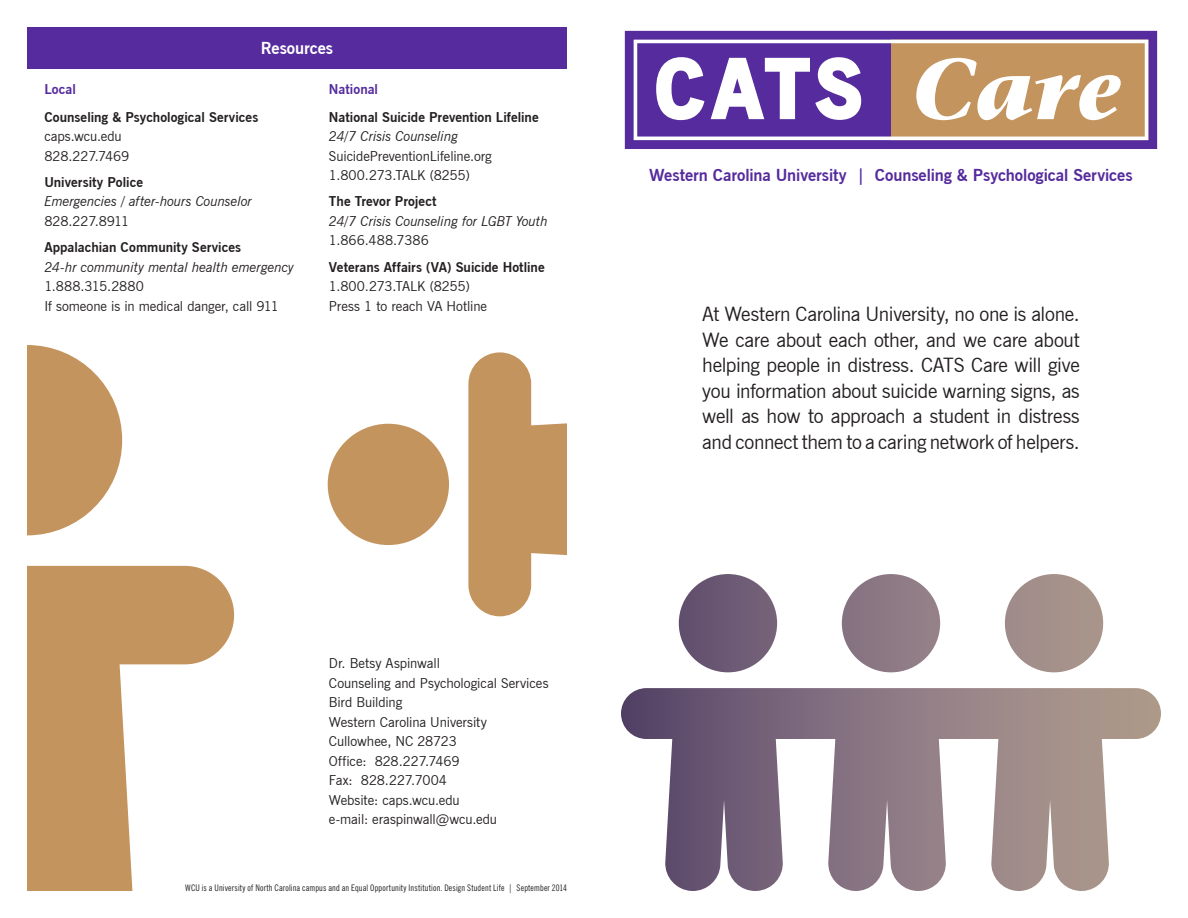
<style>
.page{position:relative;width:1188px;height:918px;background:#fff}
.page>*{position:absolute;margin:0;border:0;box-sizing:border-box;transform-origin:0 0}
.t1{font:19.5px/25.5px "News Gothic BT";letter-spacing:-.015em;color:#231f20;text-align:justify}
.t2{font:700 16.5px "News Gothic BT";letter-spacing:-.005em;color:#552b9d}
.t3{font:700 16.5px "News Gothic BT";color:#fff}
.t4{font:13.5px "News Gothic BT";letter-spacing:-.005em;color:#231f20}
.t5{font:italic 13.5px/19.5px "News Gothic BT";letter-spacing:-.01em;color:#231f20}
.t6{font:700 13.5px "News Gothic BT";letter-spacing:.005em;color:#231f20}
.t7{font:700 13.5px "News Gothic BT";letter-spacing:.005em;color:#552b9d}
.t8{font:condensed 9px "News Gothic BT";letter-spacing:.02em;color:#231f20}
.s1{font-weight:700;font-style:normal}
.s2{font-style:normal}
</style>
<div class="page">
<div style="left:27px;top:27px;width:540px;height:42px;background:#552b9d"></div>
<svg style="left:621px;top:574px;width:540px;height:317px"></svg>
<svg style="left:624px;top:30px;width:534px;height:119px"></svg>
<svg style="left:27px;top:345px;width:95px;height:190px"></svg>
<svg style="left:27px;top:566px;width:207px;height:325px;fill:#c3945d"></svg>
<div style="left:328px;top:424px;width:121px;height:121px;background:#c3945d;border-radius:50%"></div>
<svg style="left:468px;top:352px;width:99px;height:264px"></svg>
<p class="t3" style="left:261px;top:38px;width:74px">Resources</p>
<p class="t7" style="left:44px;top:81px;width:33px">Local</p>
<p class="t7" style="left:329px;top:81px;width:51px">National</p>
<p class="t6" style="left:44px;top:109px;width:215px">Counseling &amp; Psychological Services</p>
<p class="t4" style="left:44px;top:128px;width:79px">caps.wcu.edu</p>
<p class="t4" style="left:44px;top:148px;width:86px">828.227.7469</p>
<p class="t6" style="left:44px;top:174px;width:100px">University Police</p>
<p class="t5" style="left:44px;top:192px;width:209px">Emergencies / after-hours Counselor</p>
<p class="t4" style="left:44px;top:213px;width:87px">828.227.8911</p>
<p class="t5" style="left:44px;top:238px;width:251px"><span class="s1">Appalachian Community Services<br></span>24-hr community mental health emergency<br><span class="s2">1.888.315.2880</span></p>
<p class="t4" style="left:44px;top:298px;width:236px">If someone is in medical danger, call 911</p>
<p class="t6" style="left:329px;top:109px;width:211px">National Suicide Prevention Lifeline</p>
<p class="t5" style="left:329px;top:127px;width:131px">24/7 Crisis Counseling</p>
<p class="t4" style="left:329px;top:148px;width:164px">SuicidePreventionLifeline.org</p>
<p class="t4" style="left:329px;top:167px;width:142px">1.800.273.TALK (8255)</p>
<p class="t6" style="left:329px;top:193px;width:109px">The Trevor Project</p>
<p class="t5" style="left:329px;top:211px;width:220px">24/7 Crisis Counseling for LGBT Youth</p>
<p class="t4" style="left:329px;top:232px;width:101px">1.866.488.7386</p>
<p class="t6" style="left:329px;top:259px;width:217px">Veterans Affairs (VA) Suicide Hotline</p>
<p class="t4" style="left:329px;top:278px;width:142px">1.800.273.TALK (8255)</p>
<p class="t4" style="left:329px;top:298px;width:160px">Press 1 to reach VA Hotline</p>
<p class="t4" style="left:329px;top:655px;width:113px">Dr. Betsy Aspinwall</p>
<p class="t4" style="left:329px;top:675px;width:221px">Counseling and Psychological Services</p>
<p class="t4" style="left:329px;top:694px;width:75px">Bird Building</p>
<p class="t4" style="left:329px;top:714px;width:160px">Western Carolina University</p>
<p class="t4" style="left:329px;top:733px;width:129px">Cullowhee, NC 28723</p>
<p class="t4" style="left:329px;top:753px;width:132px">Office: 828.227.7469</p>
<p class="t4" style="left:329px;top:772px;width:120px">Fax: 828.227.7004</p>
<p class="t4" style="left:329px;top:792px;width:132px">Website: caps.wcu.edu</p>
<p class="t4" style="left:329px;top:811px;width:170px">e-mail: eraspinwall@wcu.edu</p>
<p class="t8" style="left:185px;top:882px;width:383px">WCU is a University of North Carolina campus and an Equal Opportunity Institution. Design Student Life | September 2014</p>
<p class="t2" style="left:649px;top:165px;width:485px">Western Carolina University | Counseling &amp; Psychological Services</p>
<p class="t1" style="left:702px;top:301px;width:379px">At Western Carolina University, no one is alone.<br>We care about each other, and we care about helping people in distress. CATS Care will give you information about suicide warning signs, as well as how to approach a student in distress and connect them to a caring network of helpers.</p>
</div>
